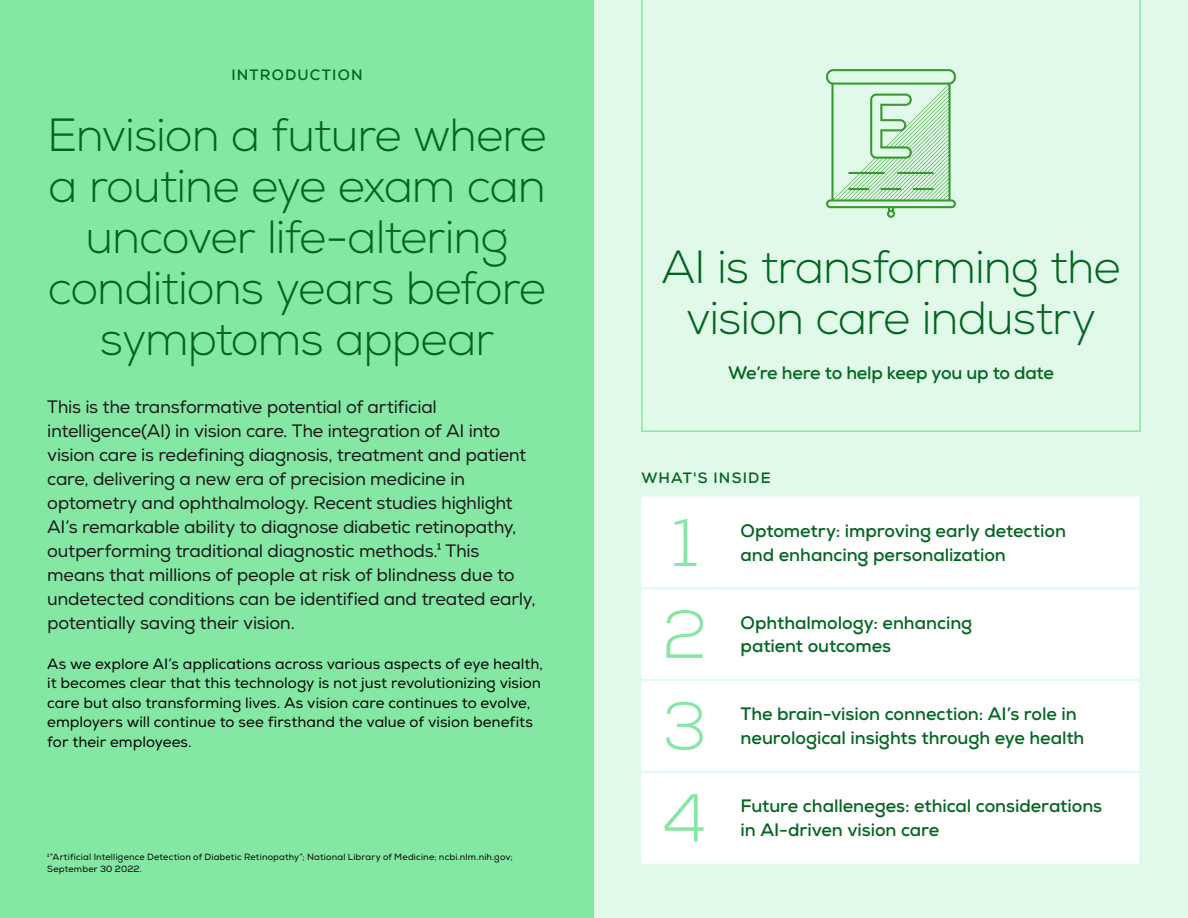
<style>
.page{position:relative;width:1188px;height:918px;background:#fff}
.page>*{position:absolute;margin:0;border:0;box-sizing:border-box;transform-origin:0 0}
.H3__CTA_14pt{font:300 67.5px "Nexa";color:#84e8a4}
.H1__Page_Header{font:300 46.5px/51px "Nexa";letter-spacing:-.025em;color:#00661f;text-align:center}
.P__Body_0_0625_SB{font:18px/24px "Nexa";letter-spacing:-.015em;color:#191919}
.H3__CTA_14pt-2{font:700 18px/24px "Nexa";letter-spacing:-.005em;color:#00661f}
.P__Body_0_0625_SB-2{font:700 18px "Nexa";letter-spacing:-.02em;color:#00661f}
.P__Body_0_0625_SB-3{font:15px/19.5px "Nexa";color:#000}
.H3__CTA_14pt-3{font:700 15px "Nexa";letter-spacing:.08em;color:#00661f}
.H1__Page_Header-2{font:700 15px "Nexa";letter-spacing:.075em;color:#00661f}
.P__Footnote{font:9px/12px "Nexa";letter-spacing:.02em;color:#000}
</style>
<div class="page">
<div style="left:594px;top:0;width:594px;height:918px;background:#e0f9e8"></div>
<div style="left:641px;top:496px;width:498px;height:368px;background:#fff"></div>
<hr style="left:641px;top:679px;width:73px;height:2px;background:#e0f9e8">
<hr style="left:714px;top:679px;width:425px;height:2px;background:#e0f9e8">
<hr style="left:641px;top:587px;width:73px;height:2px;background:#e0f9e8">
<hr style="left:714px;top:587px;width:425px;height:2px;background:#e0f9e8">
<hr style="left:641px;top:771px;width:73px;height:2px;background:#e0f9e8">
<hr style="left:714px;top:771px;width:425px;height:2px;background:#e0f9e8">
<div style="left:0;top:0;width:594px;height:918px;background:#84e8a4"></div>
<svg style="left:641px;top:0;width:500px;height:432px"></svg>
<h1 class="H1__Page_Header-2" style="left:231px;top:65px;width:133px">INTRODUCTION</h1>
<h1 class="H1__Page_Header" style="left:47px;top:111px;width:501px">Envision a future where a routine eye exam can uncover life-altering conditions years before symptoms appear</h1>
<p class="P__Body_0_0625_SB" style="left:47px;top:395px;width:490px">This is the transformative potential of artificial intelligence(AI) in vision care. The integration of AI into vision care is redefining diagnosis, treatment and patient care, delivering a new era of precision medicine in optometry and ophthalmology. Recent studies highlight AI’s remarkable ability to diagnose diabetic retinopathy, outperforming traditional diagnostic methods.¹ This means that millions of people at risk of blindness due to undetected conditions can be identified and treated early, potentially saving their vision.</p>
<p class="P__Body_0_0625_SB-3" style="left:47px;top:654px;width:497px">As we explore AI’s applications across various aspects of eye health, it becomes clear that this technology is not just revolutionizing vision care but also transforming lives. As vision care continues to evolve, employers will continue to see firsthand the value of vision benefits for their employees.</p>
<p class="P__Footnote" style="left:47px;top:851px;width:467px">1”Artificial Intelligence Detection of Diabetic Retinopathy”; National Library of Medicine; ncbi.nlm.nih.gov;<br>September 30 2022.</p>
<h1 class="H1__Page_Header" style="left:661px;top:243px;width:461px">AI is transforming the vision care industry</h1>
<p class="P__Body_0_0625_SB-2" style="left:728px;top:361px;width:327px">We’re here to help keep you up to date</p>
<h3 class="H3__CTA_14pt-3" style="left:641px;top:468px;width:131px">WHAT'S INSIDE</h3>
<h3 class="H3__CTA_14pt" style="left:671px;top:503px;width:29px">1</h3>
<h3 class="H3__CTA_14pt-2" style="left:741px;top:518px;width:327px">Optometry: improving early detection and enhancing personalization</h3>
<h3 class="H3__CTA_14pt" style="left:662px;top:595px;width:47px">2</h3>
<h3 class="H3__CTA_14pt-2" style="left:741px;top:610px;width:233px">Ophthalmology: enhancing patient outcomes</h3>
<h3 class="H3__CTA_14pt" style="left:662px;top:687px;width:46px">3</h3>
<h3 class="H3__CTA_14pt-2" style="left:741px;top:702px;width:345px">The brain-vision connection: AI’s role in neurological insights through eye health</h3>
<h3 class="H3__CTA_14pt" style="left:662px;top:779px;width:46px">4</h3>
<h3 class="H3__CTA_14pt-2" style="left:741px;top:794px;width:363px">Future challeneges: ethical considerations in AI-driven vision care</h3>
</div>
